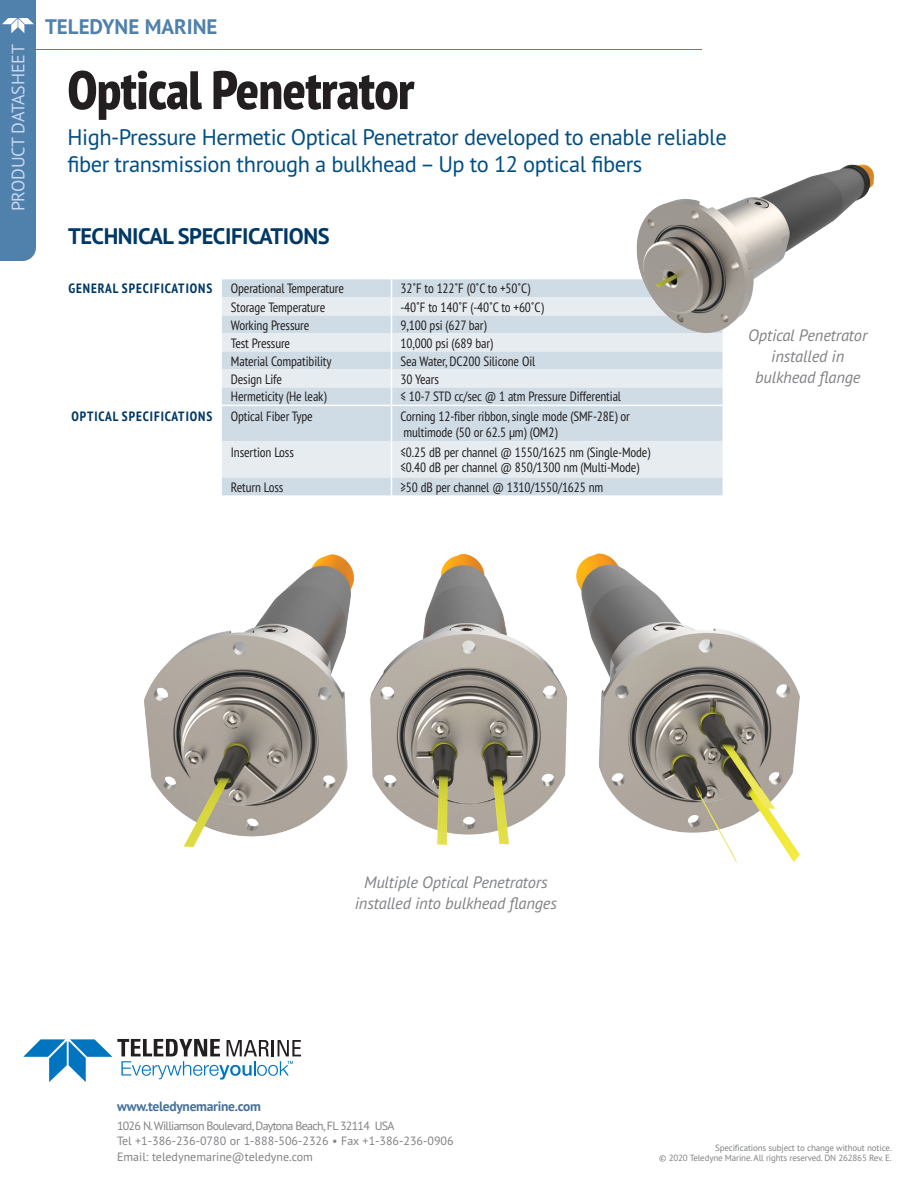
<style>
.page{position:relative;width:918px;height:1188px;background:#fff}
.page>*{position:absolute;margin:0;border:0;box-sizing:border-box;transform-origin:0 0}
.front_product_name{font:800 condensed 54px "PT Sans Pro";letter-spacing:-.01em;color:#231f20}
.front_product_subhea{font:22.5px/27px "PT Sans Pro";letter-spacing:-.02em;color:#004e83}
.front_product_name-2{font:700 22.5px "PT Sans Pro";letter-spacing:-.02em;color:#003865}
.t1{font:700 21px "PT Sans Pro";color:#5080ac}
.t2{font:18px "PT Sans Pro";letter-spacing:-.01em;color:#c7d8ef}
.t3{font:italic 16.5px/21px "PT Sans Pro";letter-spacing:-.01em;color:#808285;text-align:center}
.tech_specs_body{font:condensed 13.5px/15.8px "PT Sans Pro";letter-spacing:-.01em;color:#231f20}
.tech_specs_body-2{font:700 condensed 13.5px "PT Sans Pro";letter-spacing:.07em;color:#003865}
.address{font:700 13.5px "PT Sans Pro";letter-spacing:-.02em;color:#467199}
.address-2{font:12px/15.8px "PT Sans Pro";color:#808285}
.copyright{font:9px/10.5px "PT Sans Pro";letter-spacing:-.02em;color:#808285;text-align:right}
</style>
<div class="page">
<hr style="left:36px;top:49px;width:666px;height:1px;background:#5080ac">
<svg style="left:23px;top:1039px;width:278px;height:43px"></svg>
<div style="left:0;top:0;width:36px;height:261px;background:#5080ac"></div>
<img style="left:144px;top:553px;width:656px;height:310px">
<div style="left:222px;top:279px;width:501px;height:216px;background:#cfdce5"></div>
<svg style="left:222px;top:297px;width:501px;height:180px;background:#dae4ea"></svg>
<svg style="left:391px;top:279px;width:1px;height:126px"></svg>
<hr style="left:391px;top:441px;width:1px;height:36px;background:#fff">
<svg style="left:391px;top:477px;width:1px;height:18px"></svg>
<hr style="left:222px;top:405px;width:170px;height:1px;background:#fff">
<hr style="left:392px;top:405px;width:331px;height:1px;background:#fff">
<hr style="left:391px;top:406px;width:1px;height:35px;background:#fff">
<img style="left:593px;top:164px;width:282px;height:194px">
<p class="t2" style="left:7px;top:211px;width:169px;rotate:-90deg">PRODUCT DATASHEET</p>
<p class="t1" style="left:45px;top:13px;width:174px">TELEDYNE MARINE</p>
<p class="front_product_name" style="left:68px;top:55px;width:348px">Optical Penetrator</p>
<p class="front_product_subhea" style="left:68px;top:123px;width:661px">High-Pressure Hermetic Optical Penetrator developed to enable reliable fiber transmission through a bulkhead – Up to 12 optical fibers</p>
<p class="front_product_name-2" style="left:68px;top:221px;width:263px">TECHNICAL SPECIFICATIONS</p>
<p class="tech_specs_body-2" style="left:68px;top:280px;width:145px">GENERAL SPECIFICATIONS</p>
<p class="tech_specs_body" style="left:231px;top:280px;width:115px">Operational Temperature</p>
<p class="tech_specs_body" style="left:400px;top:280px;width:131px">32˚F to 122˚F (0˚C to +50˚C)</p>
<p class="tech_specs_body" style="left:231px;top:299px;width:96px">Storage Temperature</p>
<p class="tech_specs_body" style="left:400px;top:299px;width:145px">-40˚F to 140˚F (-40˚C to +60˚C)</p>
<p class="tech_specs_body" style="left:231px;top:317px;width:80px">Working Pressure</p>
<p class="tech_specs_body" style="left:400px;top:317px;width:88px">9,100 psi (627 bar)</p>
<p class="tech_specs_body" style="left:231px;top:335px;width:61px">Test Pressure</p>
<p class="tech_specs_body" style="left:400px;top:335px;width:94px">10,000 psi (689 bar)</p>
<p class="tech_specs_body" style="left:231px;top:353px;width:102px">Material Compatibility</p>
<p class="tech_specs_body" style="left:400px;top:353px;width:136px">Sea Water, DC200 Silicone Oil</p>
<p class="tech_specs_body" style="left:231px;top:371px;width:53px">Design Life</p>
<p class="tech_specs_body" style="left:400px;top:371px;width:40px">30 Years</p>
<p class="tech_specs_body" style="left:231px;top:388px;width:97px">Hermeticity (He leak)</p>
<p class="tech_specs_body" style="left:400px;top:388px;width:222px">≤ 10-7 STD cc/sec @ 1 atm Pressure Differential</p>
<p class="tech_specs_body-2" style="left:71px;top:407px;width:143px">OPTICAL SPECIFICATIONS</p>
<p class="tech_specs_body" style="left:231px;top:408px;width:83px">Optical Fiber Type</p>
<p class="tech_specs_body" style="left:400px;top:408px;width:231px">Corning 12-fiber ribbon, single mode (SMF-28E) or multimode (50 or 62.5 μm) (OM2)</p>
<p class="tech_specs_body" style="left:231px;top:444px;width:64px">Insertion Loss</p>
<p class="tech_specs_body" style="left:400px;top:444px;width:251px">≤0.25 dB per channel @ 1550/1625 nm (Single-Mode)</p>
<p class="tech_specs_body" style="left:400px;top:460px;width:240px">≤0.40 dB per channel @ 850/1300 nm (Multi-Mode)</p>
<p class="tech_specs_body" style="left:231px;top:479px;width:54px">Return Loss</p>
<p class="tech_specs_body" style="left:400px;top:479px;width:204px">≥50 dB per channel @ 1310/1550/1625 nm</p>
<p class="t3" style="left:748px;top:324px;width:121px">Optical Penetrator installed in bulkhead flange</p>
<p class="t3" style="left:355px;top:871px;width:204px">Multiple Optical Penetrators installed into bulkhead flanges</p>
<p class="address" style="left:117px;top:1097px;width:146px">www.teledynemarine.com</p>
<p class="address-2" style="left:117px;top:1117px;width:338px">1026 N. Williamson Boulevard, Daytona Beach, FL 32114 USA<br>Tel +1-386-236-0780 or 1-888-506-2326 • Fax +1-386-236-0906<br>Email: teledynemarine@teledyne.com</p>
<p class="copyright" style="left:659px;top:1142px;width:234px">Specifications subject to change without notice.<br>© 2020 Teledyne Marine. All rights reserved. DN 262865 Rev. E.</p>
</div>
